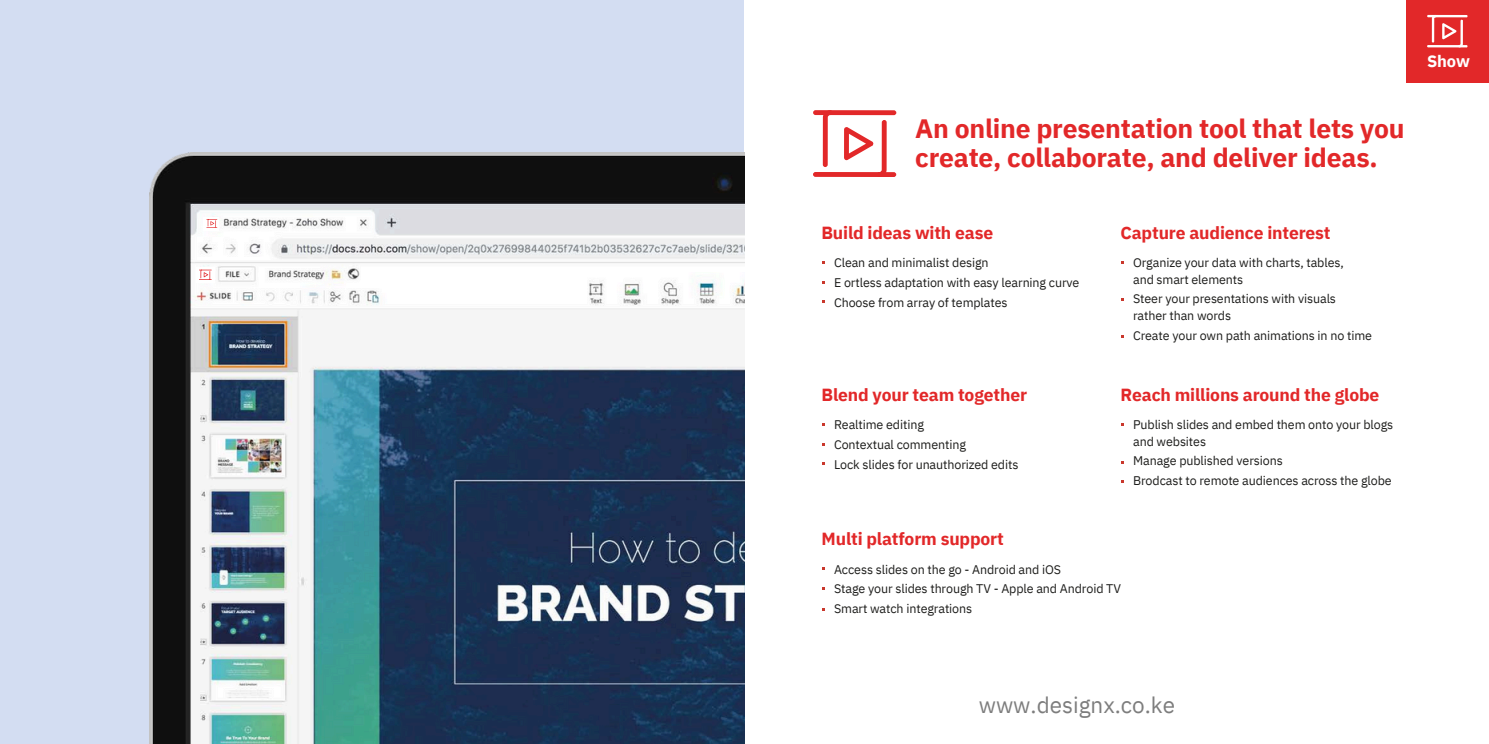
<style>
.page{position:relative;width:1489px;height:744px;background:#fff}
.page>*{position:absolute;margin:0;border:0;box-sizing:border-box;transform-origin:0 0}
.t1{font:700 26.5px/28.1px "IBM Plex Sans";letter-spacing:-.01em;color:#e22829}
.t2{font:22.5px "IBM Plex Sans";color:#7d7d7d}
.t3{font:700 17.5px "IBM Plex Sans";letter-spacing:-.01em;color:#e22829}
.t4{font:700 16.5px "IBM Plex Sans";color:#fff}
.t5{font:12.5px/19.8px "IBM Plex Sans";letter-spacing:-.01em;color:#1d1d1b}
</style>
<div class="page">
<div style="left:0;top:0;width:744px;height:743px;background:#d3ddf2"></div>
<div style="left:1406px;top:0;width:82px;height:83px;background:#e22829"></div>
<img style="left:149px;top:153px;width:596px;height:590px">
<div style="left:196px;top:267px;width:19px;height:16px;background:#fff"></div>
<svg style="left:199px;top:269px;width:13px;height:11px"></svg>
<div style="left:203px;top:217px;width:16px;height:13px;background:#fff"></div>
<svg style="left:206px;top:219px;width:11px;height:9px"></svg>
<svg style="left:813px;top:110px;width:83px;height:67px"></svg>
<svg style="left:1427px;top:15px;width:40px;height:32px"></svg>
<h1 class="t1" style="left:915px;top:114px;width:491px">An online presentation tool that lets you create, collaborate, and deliver ideas.</h1>
<h3 class="t3" style="left:821px;top:221px;width:173px">Build ideas with ease</h3>
<p class="t3" style="left:1120px;top:221px;width:211px">Capture audience interest</p>
<h3 class="t5" style="left:834px;top:252px;width:247px">Clean and minimalist design<br>E ortless adaptation with easy learning curve<br>Choose from array of templates</h3>
<h3 class="t5" style="left:1133px;top:254px;width:212px;line-height:16.9px">Organize your data with charts, tables, and smart elements</h3>
<p class="t5" style="left:1133px;top:288px;width:204px">Steer your presentations with visuals</p>
<p class="t5" style="left:1133px;top:305px;width:100px">rather than words</p>
<p class="t5" style="left:1133px;top:325px;width:240px">Create your own path animations in no time</p>
<p class="t3" style="left:821px;top:383px;width:207px">Blend your team together</p>
<h3 class="t3" style="left:1120px;top:383px;width:260px">Reach millions around the globe</h3>
<h3 class="t5" style="left:834px;top:414px;width:186px">Realtime editing<br>Contextual commenting<br>Lock slides for unauthorized edits</h3>
<p class="t5" style="left:1133px;top:416px;width:262px;line-height:16.9px">Publish slides and embed them onto your blogs and websites</p>
<h3 class="t5" style="left:1133px;top:450px;width:151px">Manage published versions</h3>
<p class="t5" style="left:1133px;top:470px;width:260px">Brodcast to remote audiences across the globe</p>
<p class="t3" style="left:821px;top:527px;width:184px">Multi platform support</p>
<p class="t5" style="left:834px;top:559px;width:288px">Access slides on the go - Android and iOS<br>Stage your slides through TV - Apple and Android TV<br>Smart watch integrations</p>
<p class="t4" style="left:1427px;top:50px;width:44px">Show</p>
<h2 class="t2" style="left:979px;top:689px;width:198px">www.designx.co.ke</h2>
</div>
